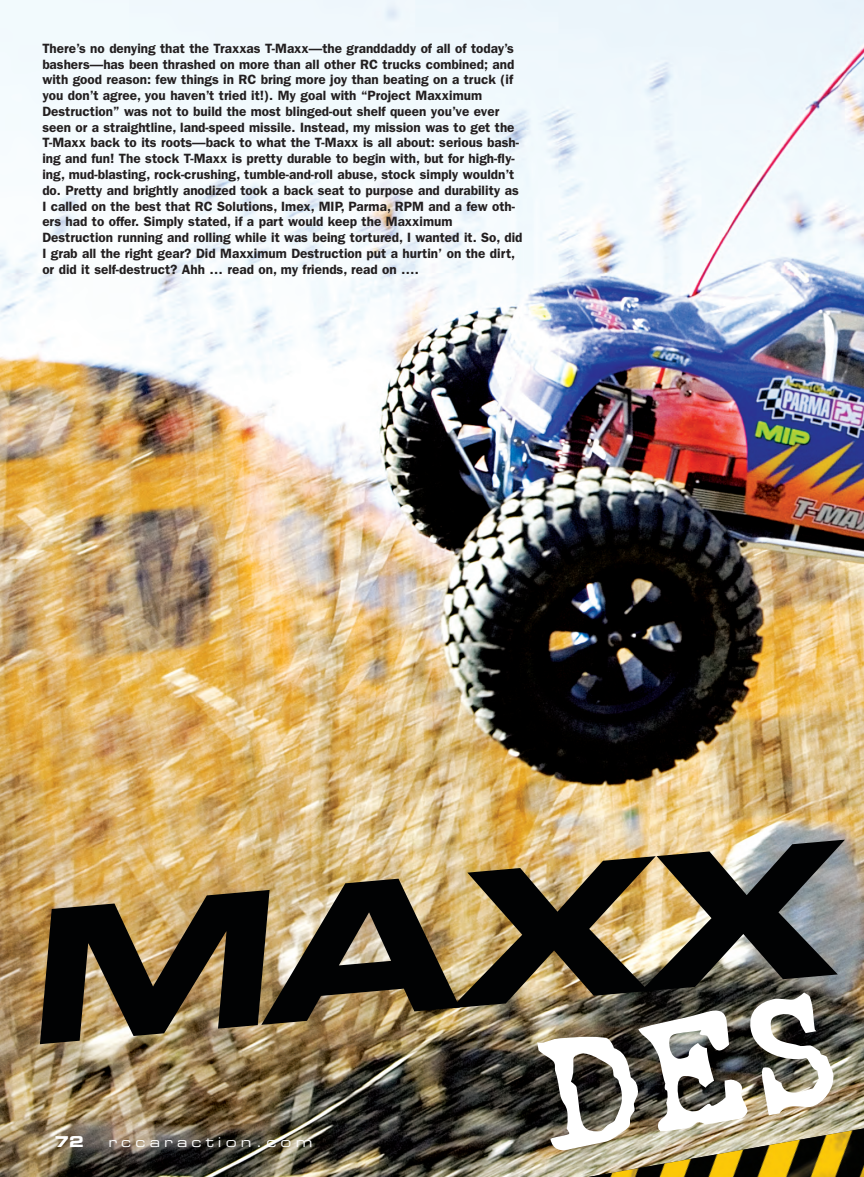
<style>
.page{position:relative;width:864px;height:1177px;background:#fff}
.page>*{position:absolute;margin:0;border:0;box-sizing:border-box;transform-origin:0 0}
.t1{font:italic 184.65px "Eurostile Bold Extended Two";color:#010203}
.t2{font:15px "Eurostile Bold Extended Two";color:#fff}
.t3{font:600 13.5px/15.8px "Franklin Gothic";color:#231f20}
.t4{font:13.5px "Eurostile Extended Two";letter-spacing:.31em;color:#fff}
</style>
<div class="page">
<img style="left:0;top:0;width:864px;height:1176px">
<img style="left:533px;top:989px;width:305px;height:163px">
<p class="t3" style="left:42px;top:42px;width:481px">There’s no denying that the Traxxas T-Maxx—the granddaddy of all of today’s bashers—has been thrashed on more than all other RC trucks combined; and with good reason: few things in RC bring more joy than beating on a truck (if you don’t agree, you haven’t tried it!). My goal with “Project Maxximum Destruction” was not to build the most blinged-out shelf queen you’ve ever seen or a straightline, land-speed missile. Instead, my mission was to get the T-Maxx back to its roots—back to what the T-Maxx is all about: serious bash&shy;ing and fun! The stock T-Maxx is pretty durable to begin with, but for high-fly&shy;ing, mud-blasting, rock-crushing, tumble-and-roll abuse, stock simply wouldn’t do. Pretty and brightly anodized took a back seat to purpose and durability as I called on the best that RC Solutions, Imex, MIP, Parma, RPM and a few oth&shy;ers had to offer. Simply stated, if a part would keep the Maxximum Destruction running and rolling while it was being tortured, I wanted it. So, did I grab all the right gear? Did Maxximum Destruction put a hurtin’ on the dirt, or did it self-destruct? Ahh … read on, my friends, read on ….</p>
<h1 class="t1" style="left:14px;top:912px;width:817px;rotate:-5deg">MAXX</h1>
<p class="t2" style="left:54px;top:1136px;width:31px">72</p>
<p class="t4" style="left:108px;top:1137px;width:205px">rccaraction.com</p>
</div>
